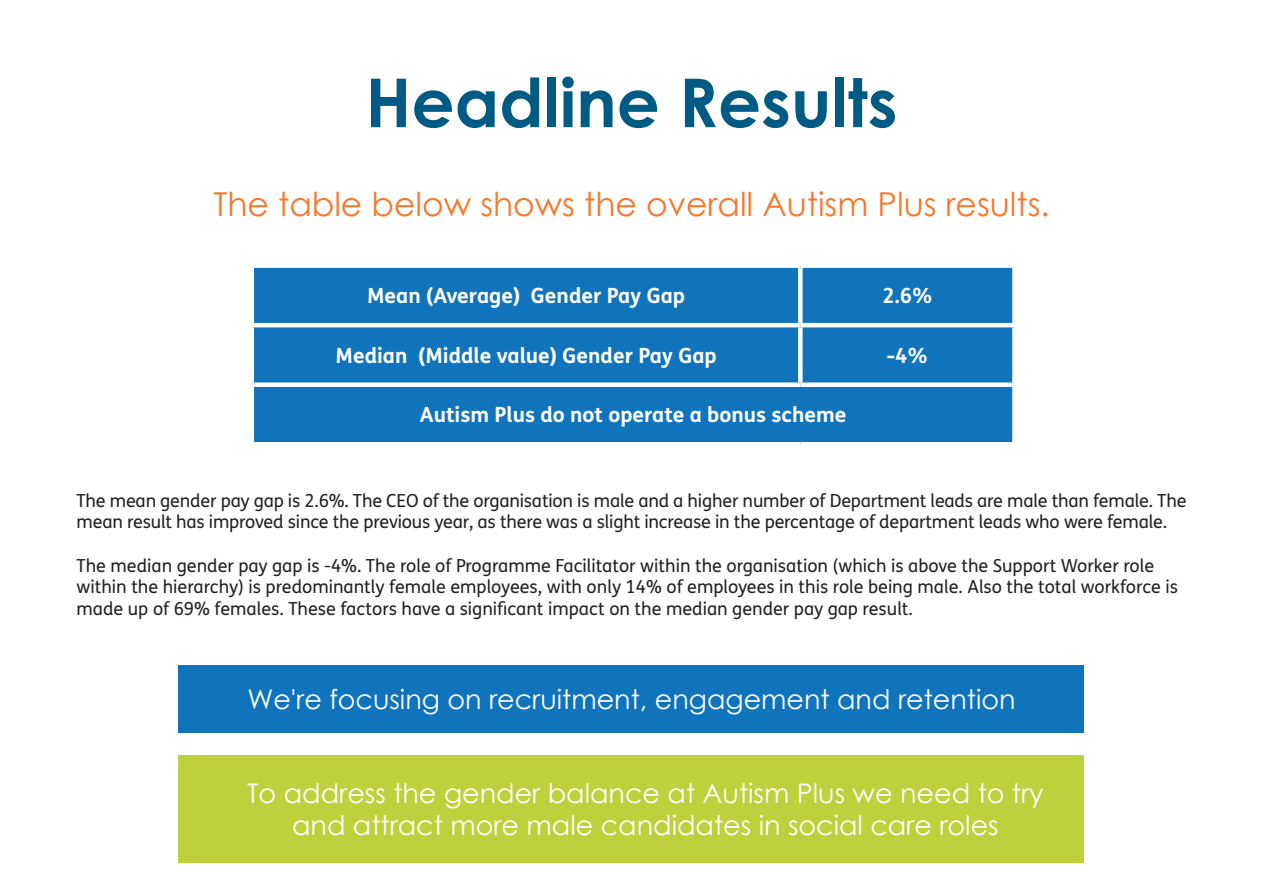
<style>
.page{position:relative;width:1263px;height:893px;background:#fff}
.page>*{position:absolute;margin:0;border:0;box-sizing:border-box;transform-origin:0 0}
.t1{font:700 67.5px "Century Gothic";color:#005b84}
.t2{font:33px "Century Gothic";color:#f4792d}
.t3{font:27px/32.4px "Century Gothic";color:#fff;text-align:center}
.t4{font:700 21px "FS Me";color:#fff}
.t5{font:18px/21.6px "FS Me";letter-spacing:-.005em;color:#231f20}
</style>
<div class="page">
<div style="left:179px;top:755px;width:905px;height:108px;background:#bed03b"></div>
<div style="left:254px;top:268px;width:758px;height:174px;background:#1074bc"></div>
<div style="left:798px;top:268px;width:5px;height:55px;background:#fff"></div>
<hr style="left:250px;top:323px;width:550px;height:4px;background:#fff">
<hr style="left:800px;top:323px;width:217px;height:4px;background:#fff">
<div style="left:798px;top:327px;width:5px;height:55px;background:#fff"></div>
<div style="left:250px;top:382px;width:550px;height:5px;background:#fff"></div>
<div style="left:800px;top:382px;width:217px;height:5px;background:#fff"></div>
<div style="left:179px;top:665px;width:905px;height:67px;background:#1074bc"></div>
<p class="t1" style="left:365px;top:51px;width:533px">Headline Results</p>
<p class="t2" style="left:213px;top:181px;width:838px">The table below shows the overall Autism Plus results.</p>
<p class="t4" style="left:367px;top:280px;width:319px">Mean (Average) Gender Pay Gap</p>
<p class="t4" style="left:882px;top:280px;width:52px">2.6%</p>
<p class="t4" style="left:335px;top:339px;width:383px">Median (Middle value) Gender Pay Gap</p>
<p class="t4" style="left:887px;top:339px;width:42px">-4%</p>
<p class="t4" style="left:420px;top:399px;width:428px">Autism Plus do not operate a bonus scheme</p>
<p class="t5" style="left:77px;top:489px;width:1111px">The mean gender pay gap is 2.6%. The CEO of the organisation is male and a higher number of Department leads are male than female. The mean result has improved since the previous year, as there was a slight increase in the percentage of department leads who were female.</p>
<p class="t5" style="left:77px;top:554px;width:1103px">The median gender pay gap is -4%. The role of Programme Facilitator within the organisation (which is above the Support Worker role within the hierarchy) is predominantly female employees, with only 14% of employees in this role being male. Also the total workforce is made up of 69% females. These factors have a significant impact on the median gender pay gap result.</p>
<p class="t3" style="left:247px;top:682px;width:770px">We're focusing on recruitment, engagement and retention</p>
<p class="t3" style="left:247px;top:776px;width:798px">To address the gender balance at Autism Plus we need to try and attract more male candidates in social care roles</p>
</div>
